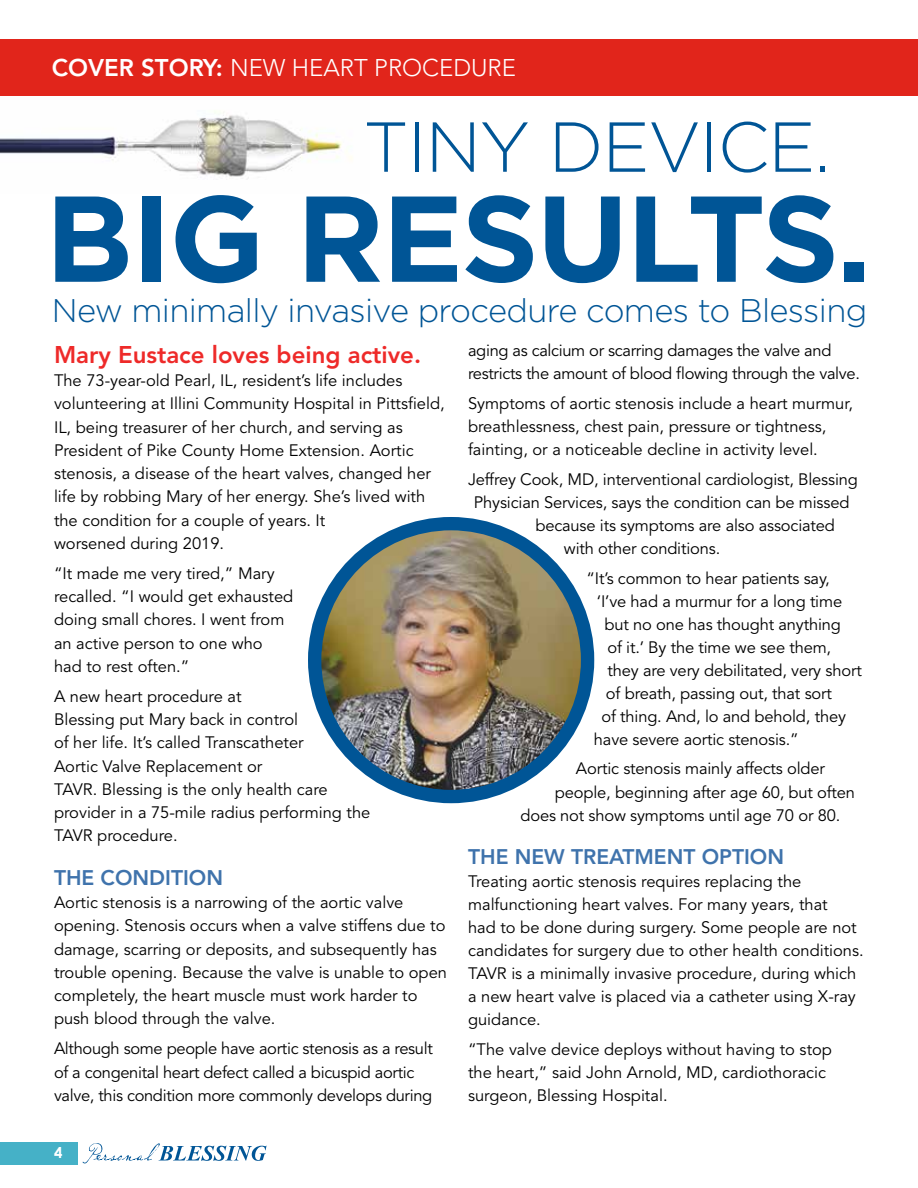
<style>
.page{position:relative;width:918px;height:1188px;background:#fff}
.page>*{position:absolute;margin:0;border:0;box-sizing:border-box;transform-origin:0 0}
.t1{font:700 121.8px "Gotham";letter-spacing:-.02em;color:#005596}
.t2{font:300 70.5px "Gotham";letter-spacing:-.02em;color:#005596}
.t3{font:300 32.7px "Gotham";letter-spacing:-.02em;color:#005596}
.t4{font:800 24px "Avenir LT Std";color:#ee2a29}
.t5{font:300 24px "Avenir LT Std";color:#fff}
.t6{font:800 21px "Avenir LT Std";color:#3f73ac}
.t7{font:16.5px/23.2px "Avenir LT Std";color:#000}
.t8{font:16.5px/23.2px "Avenir LT Std";letter-spacing:-.02em;color:#000}
.t9{font:700 15px "Century Gothic";color:#fff}
.s1{font-weight:800}
</style>
<div class="page">
<img style="left:0;top:95px;width:370px;height:84px">
<div style="left:0;top:39px;width:918px;height:56px;background:#e1251b"></div>
<div style="left:0;top:1142px;width:78px;height:23px;background:#45b1c7"></div>
<svg style="left:83px;top:1143px;width:184px;height:20px"></svg>
<img style="left:315px;top:524px;width:273px;height:273px;border-radius:136px">
<div style="left:308px;top:517px;width:286px;height:286px;border:13px solid #005596;border-radius:50%"></div>
<h3 class="t5" style="left:52px;top:54px;width:466px"><span class="s1">COVER STORY:</span> NEW HEART PROCEDURE</h3>
<h2 class="t2" style="left:363px;top:104px;width:468px">TINY DEVICE.</h2>
<h1 class="t1" style="left:45px;top:165px;width:828px">BIG RESULTS.</h1>
<h3 class="t3" style="left:52px;top:291px;width:817px">New minimally invasive procedure comes to Blessing</h3>
<h3 class="t4" style="left:54px;top:340px;width:369px">Mary Eustace loves being active.</h3>
<p class="t7" style="left:54px;top:369px;width:392px">The 73-year-old Pearl, IL, resident’s life includes volunteering at Illini Community Hospital in Pittsfield, IL, being treasurer of her church, and serving as President of Pike County Home Extension. Aortic stenosis, a disease of the heart valves, changed her life by robbing Mary of her energy. She’s lived with the condition for a couple of years. It<br>worsened during 2019.</p>
<p class="t7" style="left:54px;top:562px;width:241px">“It made me very tired,” Mary recalled. “I would get exhausted doing small chores. I went from an active person to one who had to rest often.”</p>
<p class="t7" style="left:54px;top:685px;width:318px">A new heart procedure at<br>Blessing put Mary back in control<br>of her life. It’s called Transcatheter<br>Aortic Valve Replacement or<br>TAVR. Blessing is the only health care provider in a 75-mile radius performing the<br>TAVR procedure.</p>
<p class="t6" style="left:54px;top:865px;width:171px">THE CONDITION</p>
<p class="t7" style="left:54px;top:891px;width:395px">Aortic stenosis is a narrowing of the aortic valve opening. Stenosis occurs when a valve stiffens due to damage, scarring or deposits, and subsequently has trouble opening. Because the valve is unable to open completely, the heart muscle must work harder to push blood through the valve.</p>
<p class="t8" style="left:54px;top:1038px;width:380px">Although some people have aortic stenosis as a result of a congenital heart defect called a bicuspid aortic valve, this condition more commonly develops during</p>
<p class="t9" style="left:54px;top:1141px;width:10px">4</p>
<p class="t8" style="left:468px;top:339px;width:393px">aging as calcium or scarring damages the valve and restricts the amount of blood flowing through the valve.</p>
<p class="t7" style="left:468px;top:392px;width:386px">Symptoms of aortic stenosis include a heart murmur, breathlessness, chest pain, pressure or tightness, fainting, or a noticeable decline in activity level.</p>
<p class="t7" style="left:468px;top:468px;width:391px">Jeffrey Cook, MD, interventional cardiologist, Blessing</p>
<p class="t7" style="left:474px;top:491px;width:377px">Physician Services, says the condition can be missed</p>
<p class="t7" style="left:535px;top:514px;width:301px">because its symptoms are also associated</p>
<p class="t7" style="left:564px;top:537px;width:158px">with other conditions.</p>
<p class="t7" style="left:586px;top:567px;width:245px">“It’s common to hear patients say,</p>
<p class="t7" style="left:597px;top:590px;width:247px">‘I’ve had a murmur for a long time</p>
<p class="t7" style="left:604px;top:613px;width:238px">but no one has thought anything</p>
<p class="t7" style="left:607px;top:636px;width:225px">of it.’ By the time we see them,</p>
<p class="t7" style="left:607px;top:659px;width:256px">they are very debilitated, very short</p>
<p class="t7" style="left:606px;top:682px;width:227px">of breath, passing out, that sort</p>
<p class="t7" style="left:601px;top:705px;width:246px">of thing. And, lo and behold, they</p>
<p class="t7" style="left:594px;top:728px;width:206px">have severe aortic stenosis.”</p>
<p class="t7" style="left:576px;top:758px;width:251px">Aortic stenosis mainly affects older</p>
<p class="t7" style="left:555px;top:781px;width:302px">people, beginning after age 60, but often</p>
<p class="t7" style="left:520px;top:804px;width:321px">does not show symptoms until age 70 or 80.</p>
<p class="t6" style="left:468px;top:844px;width:318px">THE NEW TREATMENT OPTION</p>
<p class="t7" style="left:468px;top:870px;width:397px">Treating aortic stenosis requires replacing the malfunctioning heart valves. For many years, that<br>had to be done during surgery. Some people are not candidates for surgery due to other health conditions.<br>TAVR is a minimally invasive procedure, during which a new heart valve is placed via a catheter using X-ray guidance.</p>
<p class="t7" style="left:468px;top:1038px;width:365px">“The valve device deploys without having to stop the heart,” said John Arnold, MD, cardiothoracic surgeon, Blessing Hospital.</p>
</div>
